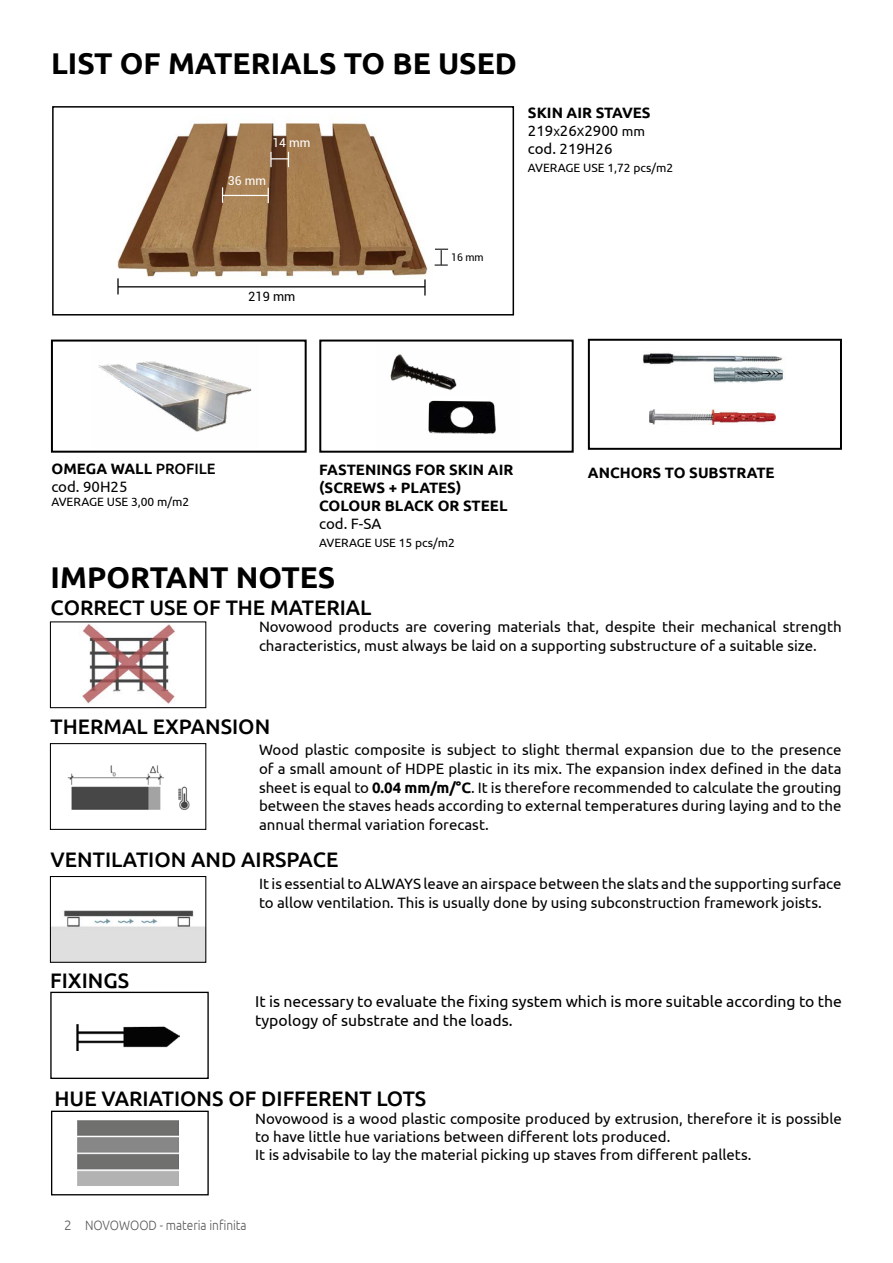
<style>
.page{position:relative;width:893px;height:1263px;background:#fff}
.page>*{position:absolute;margin:0;border:0;box-sizing:border-box;transform-origin:0 0}
.t1{font:700 30px "Ubuntu";color:#000}
.t2{font:500 21px "Ubuntu";color:#000}
.t3{font:15.75px/18.9px "Ubuntu";color:#000}
.t4{font:15px/18.9px "Ubuntu";color:#000}
.t5{font:700 15px/18px "Ubuntu";color:#000}
.t6{font:300 13.5px "Ubuntu";color:#575756}
.t7{font:12.75px "Roboto";color:#000}
.t8{font:12.3px "Roboto";color:#fff}
.t9{font:12px "Ubuntu";color:#000}
.t10{font:10.5px "Roboto";color:#000}
.s1{font-weight:700}
.s2{font-size:10.5px}
.s3{font-size:12px}
.s4{font-size:13.5px}
.s5{font-weight:500}
.s6{font-weight:400}
</style>
<div class="page">
<img style="left:98px;top:361px;width:154px;height:71px">
<div style="left:51px;top:340px;width:256px;height:113px;border:2px solid #000"></div>
<img style="left:643px;top:353px;width:141px;height:30px">
<div style="left:588px;top:339px;width:254px;height:111px;border:2px solid #000"></div>
<img style="left:649px;top:410px;width:126px;height:14px">
<img style="left:117px;top:122px;width:329px;height:174px">
<div style="left:52px;top:106px;width:462px;height:209px;border:2px solid #000"></div>
<img style="left:390px;top:354px;width:106px;height:80px">
<div style="left:319px;top:340px;width:255px;height:113px;border:2px solid #000"></div>
<img style="left:67px;top:765px;width:123px;height:45px">
<div style="left:50px;top:743px;width:156px;height:87px;border:1px solid #000"></div>
<img style="left:82px;top:624px;width:93px;height:80px">
<div style="left:50px;top:621px;width:156px;height:87px;border:1px solid #000"></div>
<img style="left:52px;top:910px;width:152px;height:51px">
<div style="left:50px;top:876px;width:156px;height:87px;border:1px solid #000"></div>
<img style="left:77px;top:1024px;width:103px;height:27px">
<div style="left:50px;top:992px;width:159px;height:87px;border:1px solid #000"></div>
<div style="left:51px;top:1111px;width:158px;height:84px;border:1px solid #000"></div>
<hr style="left:118px;top:286px;width:307px;height:1px;background:#000">
<hr style="left:223px;top:195px;width:45px;height:1px;background:#fff">
<svg style="left:117px;top:278px;width:2px;height:16px"></svg>
<svg style="left:222px;top:187px;width:1px;height:16px"></svg>
<svg style="left:424px;top:279px;width:2px;height:16px"></svg>
<svg style="left:435px;top:249px;width:13px;height:17px"></svg>
<svg style="left:268px;top:188px;width:1px;height:15px"></svg>
<svg style="left:270px;top:152px;width:19px;height:15px"></svg>
<h1 class="t1" style="left:51px;top:45px;width:467px">LIST OF MATERIALS TO BE USED</h1>
<p class="t8" style="left:272px;top:134px;width:40px">14 mm</p>
<p class="t8" style="left:228px;top:172px;width:40px">36 mm</p>
<p class="t4" style="left:528px;top:103px;width:124px;line-height:18px"><span class="s1">SKIN AIR STAVES<br></span>219<span class="s2">X</span>26<span class="s3">X</span>2900 <span class="s4">mm </span>cod. 219H26</p>
<p class="t9" style="left:528px;top:161px;width:147px">AVERAGE USE 1,72 pcs/m2</p>
<p class="t7" style="left:248px;top:288px;width:49px">219 mm</p>
<p class="t10" style="left:451px;top:250px;width:34px">16 mm</p>
<p class="t5" style="left:52px;top:459px;width:166px">OMEGA WALL <span class="s5">PROFILE </span><span class="s6">cod. 90H25</span></p>
<p class="t9" style="left:52px;top:495px;width:139px">AVERAGE USE 3,00 m/m2</p>
<p class="t5" style="left:319px;top:460px;width:196px">FASTENINGS FOR SKIN AIR (SCREWS + PLATES)<br>COLOUR BLACK OR STEEL</p>
<p class="t4" style="left:319px;top:513px;width:64px">cod. F-SA</p>
<p class="t9" style="left:319px;top:536px;width:137px">AVERAGE USE 15 pcs/m2</p>
<h1 class="t1" style="left:51px;top:559px;width:286px">IMPORTANT NOTES</h1>
<h2 class="t2" style="left:51px;top:594px;width:322px">CORRECT USE OF THE MATERIAL</h2>
<p class="t5" style="left:588px;top:463px;width:188px">ANCHORS TO SUBSTRATE</p>
<p class="t4" style="left:259px;top:616px;width:584px">Novowood products are covering materials that, despite their mechanical strength characteristics, must always be laid on a supporting substructure of a suitable size.</p>
<h2 class="t2" style="left:51px;top:713px;width:221px">THERMAL EXPANSION</h2>
<p class="t4" style="left:259px;top:739px;width:584px;text-align:justify">Wood plastic composite is subject to slight thermal expansion due to the presence of a small amount of HDPE plastic in its mix. The expansion index defined in the data sheet is equal to <span class="s1">0.04 mm/m/°C</span>. It is therefore recommended to calculate the grouting between the staves heads according to external temperatures during laying and to the annual thermal variation forecast.</p>
<h2 class="t2" style="left:51px;top:846px;width:289px">VENTILATION AND AIRSPACE</h2>
<h2 class="t2" style="left:50px;top:967px;width:80px">FIXINGS</h2>
<p class="t4" style="left:259px;top:873px;width:584px">It is essential to ALWAYS leave an airspace between the slats and the supporting surface to allow ventilation. This is usually done by using subconstruction framework joists.</p>
<p class="t3" style="left:255px;top:991px;width:588px">It is necessary to evaluate the fixing system which is more suitable according to the typology of substrate and the loads.</p>
<h2 class="t2" style="left:55px;top:1085px;width:373px">HUE VARIATIONS OF DIFFERENT LOTS</h2>
<p class="t4" style="left:255px;top:1109px;width:588px;line-height:18px">Novowood is a wood plastic composite produced by extrusion, therefore it is possible to have little hue variations between different lots produced.<br>It is advisabile to lay the material picking up staves from different pallets.</p>
<p class="t6" style="left:64px;top:1217px;width:184px">2 NOVOWOOD - materia infinita</p>
</div>
